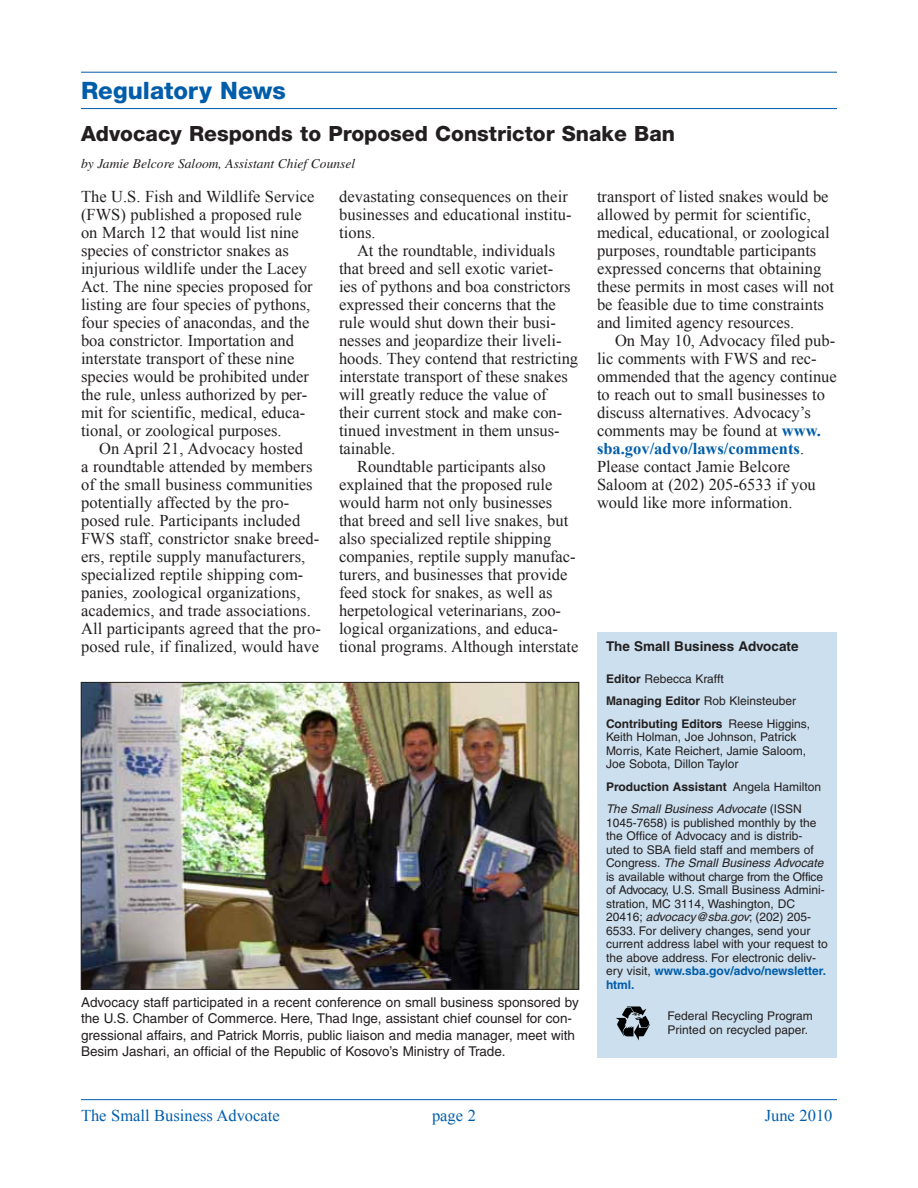
<style>
.page{position:relative;width:918px;height:1188px;background:#fff}
.page>*{position:absolute;margin:0;border:0;box-sizing:border-box;transform-origin:0 0}
._5{font:800 24px "Helvetica Neue";color:#005daa}
._6{font:800 21px "Helvetica Neue";color:#231f20}
._7{font:16.5px/18px "Times New Roman";color:#231f20}
._7FIRST{font:16.5px/18px "Times New Roman";color:#231f20}
.t1{font:16.5px "Times New Roman";color:#005daa}
._9{font:13.5px/16.5px "Helvetica";color:#231f20}
.author{font:italic 13.5px "Times";color:#231f20}
.Disclaimer2{font:700 13.5px "Helvetica";color:#231f20}
.Disclaimer1{font:12px/13.5px "Helvetica";color:#231f20}
.Disclaimer1-2{font:700 12px "Helvetica";color:#231f20}
.s1{font-weight:700;color:#005daa}
.s2{font-weight:700}
.s3{font-weight:400}
.s4{font-style:italic}
</style>
<div class="page">
<hr style="left:81px;top:1099px;width:756px;height:1px;background:#005daa">
<div style="left:597px;top:632px;width:240px;height:426px;background:#ccdfee"></div>
<svg style="left:616px;top:1006px;width:34px;height:35px"></svg>
<hr style="left:81px;top:72px;width:756px;height:1px;background:#005daa">
<hr style="left:81px;top:108px;width:756px;height:1px;background:#005daa">
<img style="left:83px;top:684px;width:494px;height:304px">
<div style="left:81px;top:682px;width:498px;height:308px;border:1px solid #231f20"></div>
<p class="_5" style="left:81px;top:77px;width:206px">Regulatory News</p>
<p class="_6" style="left:81px;top:121px;width:596px">Advocacy Responds to Proposed Constrictor Snake Ban</p>
<p class="author" style="left:81px;top:156px;width:276px">by Jamie Belcore Saloom, Assistant Chief Counsel</p>
<p class="_7FIRST" style="left:81px;top:187px;width:235px">The U.S. Fish and Wildlife Service (FWS) published a proposed rule on March 12 that would list nine species of constrictor snakes as injurious wildlife under the Lacey Act. The nine species proposed for listing are four species of pythons, four species of anacondas, and the boa constrictor. Importation and interstate transport of these nine species would be prohibited under the rule, unless authorized by per&shy;mit for scientific, medical, educa&shy;tional, or zoological purposes.</p>
<p class="_7" style="left:81px;top:439px;width:241px;text-indent:18px">On April 21, Advocacy hosted<br>a roundtable attended by members of the small business communities potentially affected by the pro&shy;posed rule. Participants included FWS staff, constrictor snake breed&shy;ers, reptile supply manufacturers, specialized reptile shipping com&shy;panies, zoological organizations, academics, and trade associations.<br>All participants agreed that the pro&shy;posed rule, if finalized, would have</p>
<p class="_7" style="left:339px;top:187px;width:234px">devastating consequences on their businesses and educational institu&shy;tions.</p>
<p class="_7" style="left:339px;top:241px;width:241px;text-indent:18px">At the roundtable, individuals that breed and sell exotic variet-<br>ies of pythons and boa constrictors expressed their concerns that the rule would shut down their busi&shy;nesses and jeopardize their liveli&shy;hoods. They contend that restricting interstate transport of these snakes will greatly reduce the value of their current stock and make con&shy;tinued investment in them unsus&shy;tainable.</p>
<p class="_7" style="left:339px;top:457px;width:241px;text-indent:18px">Roundtable participants also explained that the proposed rule would harm not only businesses that breed and sell live snakes, but also specialized reptile shipping companies, reptile supply manufac&shy;turers, and businesses that provide feed stock for snakes, as well as herpetological veterinarians, zoo&shy;logical organizations, and educa&shy;tional programs. Although interstate</p>
<p class="_9" style="left:81px;top:994px;width:499px">Advocacy staff participated in a recent conference on small business sponsored by the U.S. Chamber of Commerce. Here, Thad Inge, assistant chief counsel for con&shy;gressional affairs, and Patrick Morris, public liaison and media manager, meet with Besim Jashari, an official of the Republic of Kosovo’s Ministry of Trade.</p>
<p class="_7" style="left:597px;top:187px;width:239px">transport of listed snakes would be allowed by permit for scientific, medical, educational, or zoological purposes, roundtable participants expressed concerns that obtaining these permits in most cases will not be feasible due to time constraints and limited agency resources.</p>
<p class="_7" style="left:597px;top:331px;width:241px;text-indent:18px">On May 10, Advocacy filed pub&shy;lic comments with FWS and rec&shy;ommended that the agency continue to reach out to small businesses to discuss alternatives. Advocacy’s comments may be found at <span class="s1">www. sba.gov/advo/laws/comments</span>.<br>Please contact Jamie Belcore<br>Saloom at (202) 205-6533 if you would like more information.</p>
<p class="Disclaimer2" style="left:606px;top:638px;width:194px">The Small Business Advocate</p>
<p class="Disclaimer1" style="left:606px;top:672px;width:119px"><span class="s2">Editor</span> Rebecca Krafft</p>
<p class="Disclaimer1" style="left:606px;top:694px;width:192px"><span class="s2">Managing Editor</span> Rob Kleinsteuber</p>
<p class="Disclaimer1" style="left:606px;top:717px;width:206px"><span class="s2">Contributing Editors</span> Reese Higgins, Keith Holman, Joe Johnson, Patrick Morris, Kate Reichert, Jamie Saloom, Joe Sobota, Dillon Taylor</p>
<p class="Disclaimer1-2" style="left:606px;top:779px;width:217px">Production Assistant <span class="s3">Angela Hamilton</span></p>
<p class="Disclaimer1" style="left:606px;top:802px;width:223px"><span class="s4">The Small Business Advocate</span> (ISSN 1045-7658) is published monthly by the the Office of Advocacy and is distrib&shy;uted to SBA field staff and members of Congress. <span class="s4">The Small Business Advocate </span>is available without charge from the Office of Advocacy, U.S. Small Business Admini&shy;stration, MC 3114, Washington, DC 20416; <span class="s4">advocacy@sba.gov</span>; (202) 205- 6533. For delivery changes, send your current address label with your request to the above address. For electronic deliv&shy;ery visit, <span class="s1">www.sba.gov/advo/newsletter. html.</span></p>
<p class="Disclaimer1" style="left:667px;top:1009px;width:147px">Federal Recycling Program<br>Printed on recycled paper.</p>
<p class="t1" style="left:81px;top:1104px;width:200px">The Small Business Advocate</p>
<p class="t1" style="left:432px;top:1104px;width:45px">page 2</p>
<p class="t1" style="left:765px;top:1104px;width:69px">June 2010</p>
</div>
